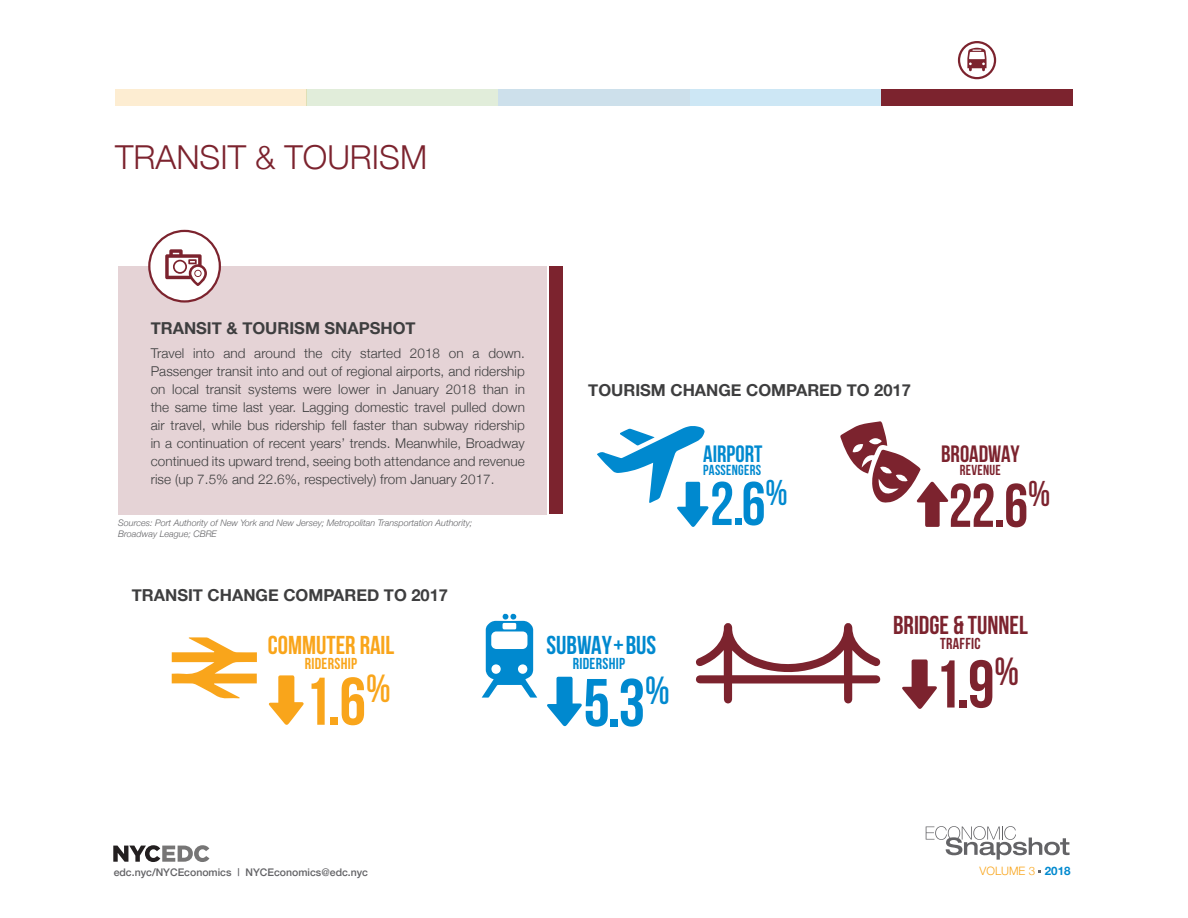
<style>
.page{position:relative;width:1188px;height:918px;background:#fff}
.page>*{position:absolute;margin:0;border:0;box-sizing:border-box;transform-origin:0 0}
.t1{font:700 67.35px "Bebas Neue";color:#0089cf}
.t2{font:700 67.35px "Bebas Neue";color:#f9a51b}
.t3{font:700 67.35px "Bebas Neue";color:#7c232e}
.t4{font:700 61.5px "Bebas Neue";color:#7c232e}
.t5{font:700 61.5px "Bebas Neue";color:#0089cf}
.t6{font:300 33px "Helvetica Neue";color:#7c232e}
.t7{font:700 25.95px "Bebas Neue";color:#7c232e}
.t8{font:700 25.95px "Bebas Neue";color:#f9a51b}
.t9{font:700 25.95px "Bebas Neue";color:#0089cf}
.t10{font:700 23.7px "Bebas Neue";color:#7c232e}
.t11{font:700 23.7px "Bebas Neue";color:#0089cf}
.Callout{font:700 16.5px "Helvetica Neue";color:#3e3e3f}
.t12{font:700 15.9px "Bebas Neue";letter-spacing:.02em;color:#f9a51b}
.t13{font:700 15.9px "Bebas Neue";letter-spacing:.02em;color:#0089cf}
.t14{font:700 15.9px "Bebas Neue";letter-spacing:.02em;color:#7c232e}
.t15{font:700 14.55px "Bebas Neue";letter-spacing:.02em;color:#0089cf}
.t16{font:700 14.55px "Bebas Neue";letter-spacing:.02em;color:#7c232e}
.Callout-2{font:300 13.5px/18px "Helvetica Neue";letter-spacing:.005em;color:#3e3e3f;text-align:justify}
.t17{font:300 11.55px "Helvetica Neue";color:#f9a51b}
.t18{font:500 10.5px "Helvetica Neue";color:#636366}
.Body_Copy{font:italic 300 9px/10.8px "Helvetica Neue";color:#636366}
.s1{font-family:"Frutiger";font-weight:400}
.s2{font-weight:700;color:#0089cf}
</style>
<div class="page">
<svg style="left:926px;top:826px;width:144px;height:34px"></svg>
<svg style="left:113px;top:845px;width:96px;height:17px"></svg>
<svg style="left:840px;top:421px;width:108px;height:106px"></svg>
<svg style="left:597px;top:426px;width:112px;height:101px"></svg>
<svg style="left:547px;top:677px;width:35px;height:49px"></svg>
<svg style="left:269px;top:675px;width:35px;height:50px"></svg>
<svg style="left:482px;top:614px;width:55px;height:84px"></svg>
<svg style="left:172px;top:637px;width:85px;height:62px"></svg>
<svg style="left:902px;top:659px;width:35px;height:50px"></svg>
<svg style="left:695px;top:623px;width:185px;height:81px"></svg>
<div style="left:118px;top:266px;width:429px;height:249px;background:#e5d3d6"></div>
<div style="left:550px;top:266px;width:13px;height:248px;background:#7c232e"></div>
<div style="left:149px;top:231px;width:71px;height:70px;background:#fff;border-radius:50%"></div>
<div style="left:148px;top:230px;width:73px;height:73px;border:2px solid #7c232e;border-radius:50%"></div>
<svg style="left:165px;top:249px;width:42px;height:37px"></svg>
<div style="left:958px;top:41px;width:38px;height:38px;border:2px solid #7c232e;border-radius:50%"></div>
<svg style="left:967px;top:48px;width:20px;height:23px"></svg>
<div style="left:115px;top:89px;width:192px;height:17px;background:#fdedd2"></div>
<div style="left:307px;top:89px;width:191px;height:17px;background:#e1edda"></div>
<div style="left:498px;top:89px;width:192px;height:17px;background:#cde0eb"></div>
<div style="left:690px;top:89px;width:191px;height:17px;background:#cde7f5"></div>
<div style="left:881px;top:89px;width:192px;height:17px;background:#7c232e"></div>
<p class="t6" style="left:115px;top:131px;width:313px">TRANSIT &amp; TOURISM</p>
<p class="Callout" style="left:151px;top:315px;width:266px">TRANSIT &amp; TOURISM SNAPSHOT</p>
<p class="Callout-2" style="left:151px;top:344px;width:376px">Travel into and around the city started 2018 on a down.<br>Passenger transit into and out of regional airports, and ridership on local transit systems were lower in January 2018 than in the same time last year. Lagging domestic travel pulled down air travel, while bus ridership fell faster than subway ridership in a continuation of recent years’ trends. Meanwhile, Broadway continued its upward trend, seeing both attendance and revenue rise (up 7.5% and 22.6%, respectively) from January 2017.</p>
<p class="Body_Copy" style="left:118px;top:517px;width:356px">Sources: Port Authority of New York and New Jersey; Metropolitan Transportation Authority;<br>Broadway League; CBRE</p>
<p class="Callout" style="left:132px;top:582px;width:318px">TRANSIT CHANGE COMPARED TO 2017</p>
<p class="Callout" style="left:588px;top:377px;width:324px">TOURISM CHANGE COMPARED TO 2017</p>
<p class="t11" style="left:703px;top:441px;width:61px">AIRPORT</p>
<p class="t10" style="left:941px;top:441px;width:80px">BROADWAY</p>
<p class="t4" style="left:948px;top:472px;width:103px">22.6<sup>%</sup></p>
<p class="t15" style="left:703px;top:462px;width:59px">PASSENGERS</p>
<p class="t16" style="left:960px;top:462px;width:42px">REVENUE</p>
<p class="t5" style="left:710px;top:470px;width:79px">2.6<sup>%</sup></p>
<p class="t8" style="left:268px;top:631px;width:128px">COMMUTER RAIL</p>
<p class="t2" style="left:304px;top:665px;width:88px">1.6<sup>%</sup></p>
<p class="t9" style="left:547px;top:631px;width:111px">SUBWAY + BUS</p>
<p class="t1" style="left:583px;top:666px;width:88px">5.3<sup>%</sup></p>
<p class="t12" style="left:305px;top:655px;width:54px">RIDERSHIP</p>
<p class="t13" style="left:573px;top:655px;width:54px">RIDERSHIP</p>
<p class="t7" style="left:893px;top:611px;width:136px">BRIDGE &amp; TUNNEL</p>
<p class="t3" style="left:934px;top:647px;width:87px">1.9<sup>%</sup></p>
<p class="t14" style="left:940px;top:635px;width:42px">TRAFFIC</p>
<p class="t18" style="left:114px;top:864px;width:256px">edc.nyc/NYCEconomics <span class="s1">|</span> NYCEconomics@edc.nyc</p>
<p class="t17" style="left:980px;top:862px;width:92px">VOLUME 3 <span class="s2">2018</span></p>
</div>
